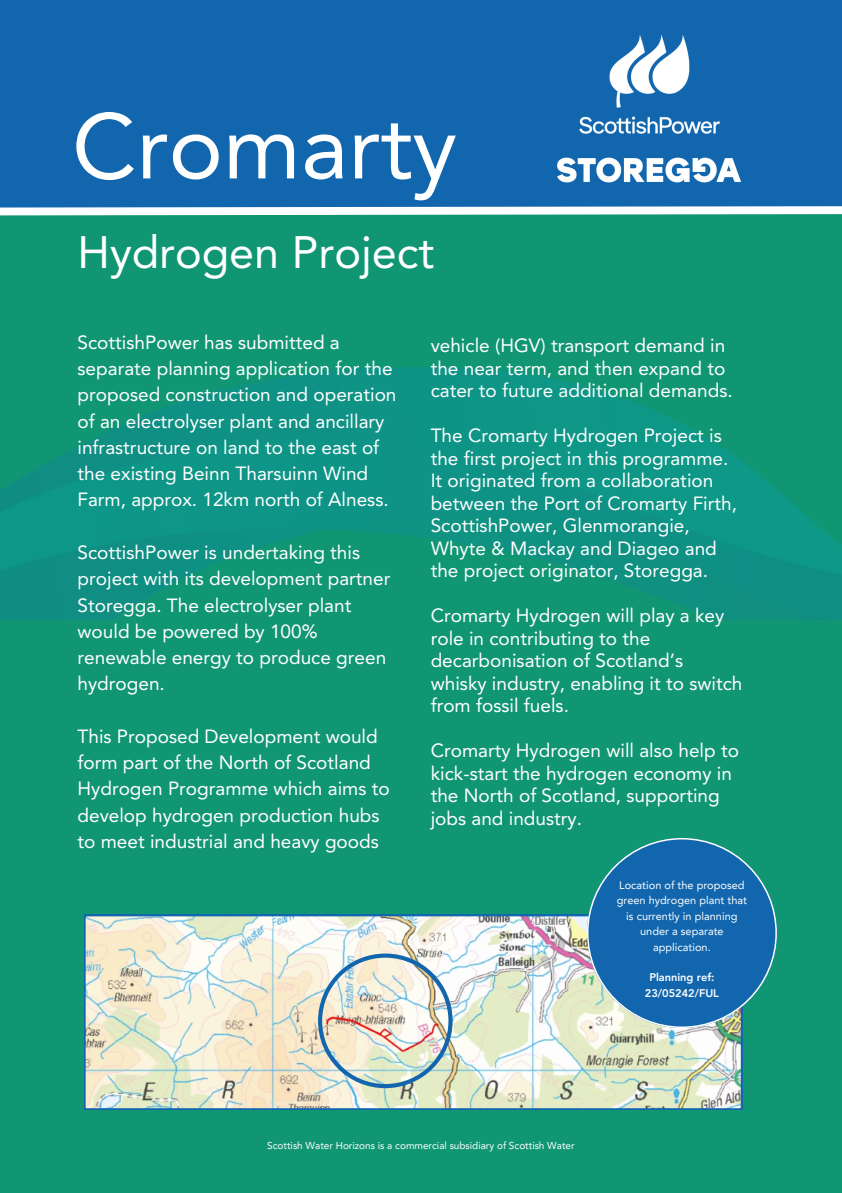
<style>
.page{position:relative;width:842px;height:1193px;background:#fff}
.page>*{position:absolute;margin:0;border:0;box-sizing:border-box;transform-origin:0 0}
.t1{font:91.4px "Avenir LT Std";color:#fff}
.t2{font:45px "Avenir LT Std";color:#fff}
.t3{font:19px/26.2px "Avenir LT Std";color:#fff}
.t4{font:11px/15.4px "Avenir LT Pro";color:#fff;text-align:center}
.t5{font:800 11px/15.4px "Avenir LT Std";color:#fff;text-align:center}
.t6{font:10px "Avenir LT Pro";color:#fff}
</style>
<div class="page">
<div style="left:0;top:0;width:842px;height:1192px;background:#1266ae"></div>
<div style="left:0;top:211px;width:842px;height:981px;background:#119673"></div>
<img style="left:0;top:367px;width:842px;height:252px">
<svg style="left:0;top:206px;width:842px;height:10px;background:#cce4e6"></svg>
<img style="left:84px;top:914px;width:658px;height:195px">
<img style="left:318px;top:953px;width:135px;height:134px">
<svg style="left:587px;top:838px;width:190px;height:189px;background:#2378a8"></svg>
<img style="left:579px;top:34px;width:141px;height:100px">
<img style="left:557px;top:157px;width:184px;height:26px">
<h3 class="t1" style="left:72px;top:109px;width:386px">Cromarty</h3>
<h3 class="t2" style="left:78px;top:234px;width:358px">Hydrogen Project</h3>
<h2 class="t3" style="left:78px;top:331px;width:320px">ScottishPower has submitted a separate planning application for the proposed construction and operation of an electrolyser plant and ancillary infrastructure on land to the east of the existing Beinn Tharsuinn Wind Farm, approx. 12km north of Alness.</h2>
<h3 class="t3" style="left:78px;top:541px;width:314px">ScottishPower is undertaking this project with its development partner<br>Storegga. The electrolyser plant would be powered by 100% renewable energy to produce green hydrogen.</h3>
<h3 class="t3" style="left:78px;top:724px;width:314px">This Proposed Development would form part of the North of Scotland Hydrogen Programme which aims to develop hydrogen production hubs to meet industrial and heavy goods</h3>
<h3 class="t3" style="left:431px;top:336px;width:303px;line-height:22.5px">vehicle (HGV) transport demand in the near term, and then expand to cater to future additional demands.</h3>
<p class="t3" style="left:431px;top:426px;width:308px;line-height:22.5px">The Cromarty Hydrogen Project is the first project in this programme.<br>It originated from a collaboration between the Port of Cromarty Firth, ScottishPower, Glenmorangie, Whyte &amp; Mackay and Diageo and the project originator, Storegga.</p>
<p class="t3" style="left:431px;top:606px;width:313px;line-height:22.5px">Cromarty Hydrogen will play a key role in contributing to the decarbonisation of Scotland’s whisky industry, enabling it to switch from fossil fuels.</p>
<h4 class="t3" style="left:431px;top:741px;width:310px;line-height:22.5px">Cromarty Hydrogen will also help to kick-start the hydrogen economy in the North of Scotland, supporting jobs and industry.</h4>
<h3 class="t4" style="left:617px;top:878px;width:132px">Location of the proposed green hydrogen plant that is currently in planning under a separate application.</h3>
<h3 class="t5" style="left:645px;top:970px;width:76px">Planning ref:<br>23/05242/FUL</h3>
<p class="t6" style="left:267px;top:1140px;width:309px">Scottish Water Horizons is a commercial subsidiary of Scottish Water</p>
</div>
